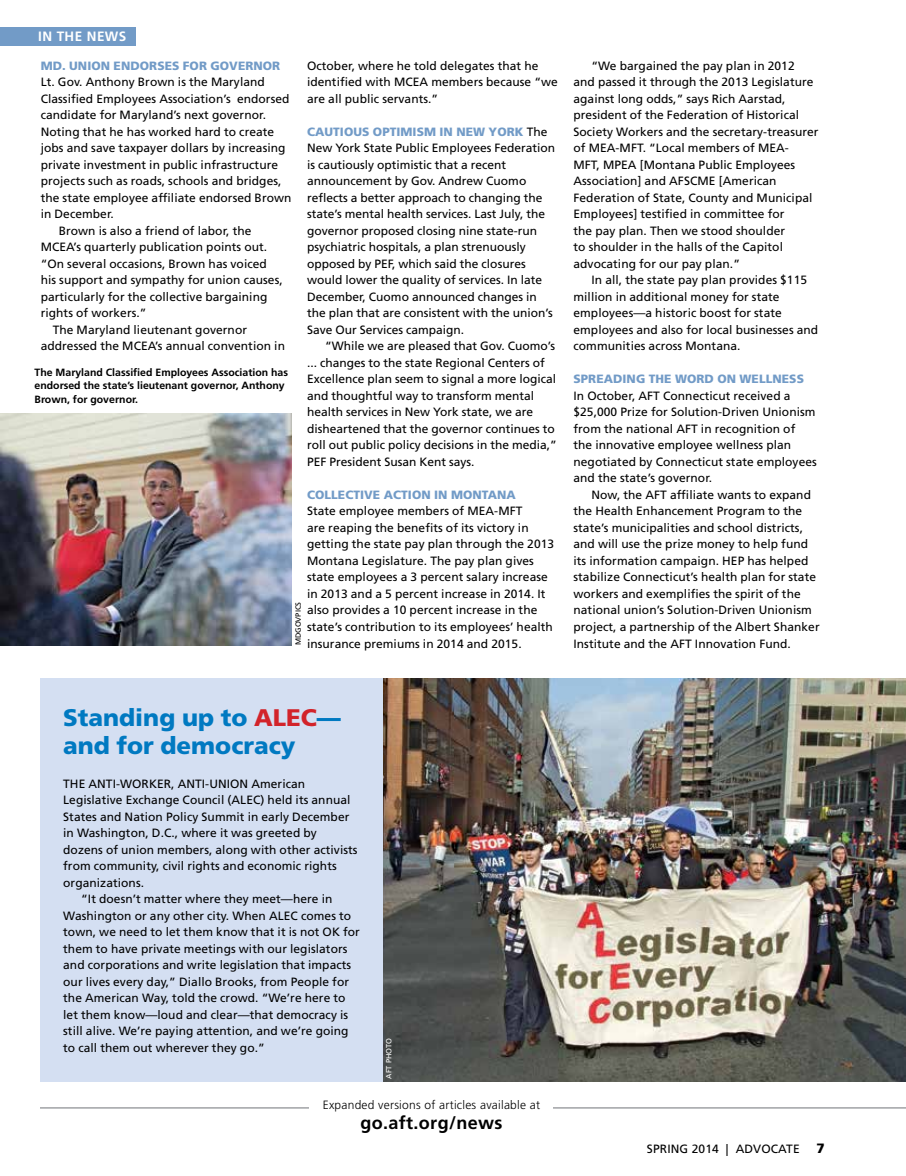
<style>
.page{position:relative;width:906px;height:1176px;background:#fff}
.page>*{position:absolute;margin:0;border:0;box-sizing:border-box;transform-origin:0 0}
.t1{font:900 24px/28.5px "Frutiger LT Std";color:#0079c1}
.t2{font:700 18px "Frutiger LT Std";letter-spacing:.02em;color:#000}
.t3{font:700 13.5px "Frutiger LT Std";color:#fff}
.t4{font:900 13.5px "Frutiger LT Std";color:#000}
.t5{font:12px/16.5px "Frutiger LT Std";letter-spacing:.005em;color:#000}
.t6{font:900 12px "Frutiger LT Std";letter-spacing:.005em;color:#729bc7}
.t7{font:300 12px "Frutiger LT Std";letter-spacing:.02em;color:#000}
.t8{font:700 10.5px/13.5px "Frutiger LT Std";color:#000}
.t9{font:7.5px "Frutiger LT Std";color:#000}
.t10{font:7.5px "Frutiger LT Std";color:#fff}
.s1{font-weight:900;color:#729bc7}
.s2{color:#d2232a}
</style>
<div class="page">
<hr style="left:40px;top:1107px;width:865px;height:1px;background:#9fa1a4">
<div style="left:310px;top:1099px;width:243px;height:30px;background:#fff"></div>
<div style="left:0;top:27px;width:135px;height:18px;background:#729bc7"></div>
<img style="left:0;top:414px;width:292px;height:231px">
<img style="left:382px;top:678px;width:523px;height:403px">
<div style="left:40px;top:678px;width:342px;height:403px;background:#d4dff2"></div>
<p class="t3" style="left:38px;top:29px;width:28px">IN THE</p>
<p class="t3" style="left:87px;top:29px;width:11px">NEWS</p>
<p class="t6" style="left:41px;top:58px;width:83px">MD. UNION END</p>
<p class="t6" style="left:140px;top:58px;width:18px">ORSES</p>
<p class="t6" style="left:183px;top:58px;width:64px">FOR GOVERN</p>
<p class="t6" style="left:263px;top:58px;width:16px">OR</p>
<p class="t5" style="left:41px;top:74px;width:226px">Lt. Gov. Anthony B rown is the Maryland</p>
<p class="t5" style="left:41px;top:90px;width:250px">Classified E mployees Association’s endorsed</p>
<p class="t5" style="left:41px;top:107px;width:227px">candidate for Maryland’s next governor.</p>
<p class="t5" style="left:41px;top:123px;width:235px">Noting that he has worked hard to create</p>
<p class="t5" style="left:41px;top:140px;width:246px">jobs and save taxpayer dollars by increasing</p>
<p class="t5" style="left:41px;top:156px;width:239px">private investment in public infrastructure</p>
<p class="t5" style="left:41px;top:173px;width:242px">projects such as roads, schools and bridges,</p>
<p class="t5" style="left:41px;top:189px;width:252px">the state employee affiliate endorsed B rown</p>
<p class="t5" style="left:41px;top:206px;width:75px">in December.</p>
<p class="t5" style="left:59px;top:222px;width:194px">B rown is also a friend of labor, the</p>
<p class="t5" style="left:41px;top:239px;width:10px">MCEA</p>
<p class="t5" style="left:74px;top:239px;width:195px">’s quarterly publication points out.</p>
<p class="t5" style="left:41px;top:255px;width:227px">“On several occasions, B rown has voiced</p>
<p class="t5" style="left:41px;top:272px;width:243px">his support and sympathy for union causes,</p>
<p class="t5" style="left:41px;top:288px;width:228px">particularly for the collective bargaining</p>
<p class="t5" style="left:41px;top:305px;width:107px">rights of workers.”</p>
<p class="t5" style="left:53px;top:321px;width:196px">The Maryland lieutenant governor</p>
<p class="t5" style="left:41px;top:338px;width:91px">addressed the MCEA</p>
<p class="t5" style="left:155px;top:338px;width:131px">’s annual convention in</p>
<p class="t5" style="left:307px;top:57px;width:233px">October, where he told delegates that he identified with MCEA</p>
<p class="t5" style="left:307px;top:74px;width:252px;text-indent:124px">members because “we are all public servants.”</p>
<p class="t6" style="left:307px;top:124px;width:98px">CAUTIOUS OPTIMISM</p>
<p class="t5" style="left:307px;top:123px;width:249px;text-indent:132px"><span class="s1">IN NEW YORK</span> The New York State Public E mployees Federation is cautiously optimistic that a recent announcement by Gov. Andrew Cuomo reflects a better approach to changing the state’s mental health services. Last July, the governor proposed closing nine state-run psychiatric hospitals, a plan strenuously opposed by PEF, which said the closures would lower the quality of services. In late December, Cuomo announced changes in the plan that are consistent with the union’s Save Our Services campaign.</p>
<p class="t5" style="left:307px;top:338px;width:251px;text-indent:18px">“While we are pleased that Gov. Cuomo’s ... changes to the state Regional Centers of Excellence plan seem to signal a more logical and thoughtful way to transform mental health services in New York state, we are disheartened that the governor continues to roll out public policy decisions in the media,” PEF President Susan Kent says.</p>
<p class="t6" style="left:307px;top:487px;width:191px">COLLECTIVE ACTION IN MONTANA</p>
<p class="t5" style="left:307px;top:503px;width:170px">State employee members of MEA</p>
<p class="t8" style="left:35px;top:365px;width:255px">The Maryland Classified Employees Association has endorsed the state’s lieutenant governor, Anthony<br>Brown, for governor.</p>
<p class="t5" style="left:307px;top:503px;width:248px;text-indent:187px">-MFT<br>are reaping the benefits of its victory in getting the state pay plan through the 2013<br>Montana Legislature. The pay plan gives state employees a 3 percent salary increase in 2013 and a 5 percent increase in 2014. It also provides a 10 percent increase in the state’s contribution to its employees’ health insurance premiums in 2014 and 2015.</p>
<p class="t9" style="left:294px;top:645px;width:44px;rotate:-90deg">mdgovpics</p>
<p class="t5" style="left:573px;top:57px;width:246px;text-indent:18px">“We bargained the pay plan in 2012 and passed it through the 2013 Legislature against long odds,” says Rich Aarstad, president of the Federation of H istorical Society Workers and the secretary-treasurer of MEA</p>
<p class="t5" style="left:615px;top:140px;width:152px">-MFT. “Local members of MEA</p>
<p class="t5" style="left:573px;top:140px;width:223px;text-indent:211px">-<br>MFT, M PEA [Montana Public Employees<br>Association] and AFSCME</p>
<p class="t5" style="left:573px;top:173px;width:240px;text-indent:145px">[American<br>Federation of State, County and M unicipal<br>E mployees] testified in committee for<br>the pay plan. Then we stood shoulder<br>to shoulder in the halls of the Capitol advocating for our pay plan.”</p>
<p class="t5" style="left:573px;top:272px;width:246px;text-indent:18px">In all, the state pay plan provides $115 million in additional money for state employees—a historic boost for state employees and also for local businesses and communities across Montana.</p>
<p class="t6" style="left:573px;top:372px;width:17px">SPREADING</p>
<p class="t6" style="left:648px;top:372px;width:133px">THE WORD ON WELLNESS</p>
<p class="t5" style="left:573px;top:387px;width:245px">In October, AFT Connecticut received a $25,000 Prize for Solution-Driven U nionism from the national AFT in recognition of the innovative employee wellness plan negotiated by Connecticut state employees and the state’s governor.</p>
<p class="t5" style="left:573px;top:486px;width:247px;text-indent:18px">Now, the AFT affiliate wants to expand the Health E nhancement Program to the state’s municipalities and school districts, and will use the prize money to help fund its information campaign. HEP has helped stabilize Connecticut’s health plan for state workers and exemplifies the spirit of the national union’s Solution-Driven U nionism project, a partnership of the Albert Shanker Institute and the AFT Innovation Fund.</p>
<h1 class="t1" style="left:63px;top:703px;width:279px">STANDING UP TO <span class="s2">ALEC</span>—<br>AND FOR DEMOCRACY</h1>
<p class="t5" style="left:63px;top:775px;width:68px">The anti-wor</p>
<p class="t5" style="left:149px;top:775px;width:78px">ker, anti-union</p>
<p class="t5" style="left:251px;top:775px;width:55px">American</p>
<p class="t5" style="left:63px;top:791px;width:289px">Legislative Exchange Council (ALEC) held its annual</p>
<p class="t5" style="left:63px;top:808px;width:287px">States and Nation Policy Summit in early December</p>
<p class="t5" style="left:63px;top:824px;width:255px">in Washington, D.C., where it was greeted by</p>
<p class="t5" style="left:63px;top:841px;width:296px">dozens of union members, along with other activists</p>
<p class="t5" style="left:63px;top:857px;width:275px">from community, civil rights and economic rights</p>
<p class="t5" style="left:63px;top:874px;width:82px">organizations.</p>
<p class="t5" style="left:81px;top:890px;width:252px">“It doesn’t matter where they meet—here in</p>
<p class="t5" style="left:63px;top:907px;width:289px">Washington or any other city. When ALEC comes to</p>
<p class="t5" style="left:63px;top:923px;width:298px">town, we need to let them know that it is not OK for</p>
<p class="t5" style="left:63px;top:940px;width:286px">them to have private meetings with our legislators</p>
<p class="t5" style="left:63px;top:956px;width:289px">and corporations and write legislation that impacts</p>
<p class="t5" style="left:63px;top:973px;width:287px">our lives every day,” Diallo B rooks, from People for</p>
<p class="t5" style="left:63px;top:989px;width:284px">the American Way, told the crowd. “We’re here to</p>
<p class="t5" style="left:63px;top:1006px;width:286px">let them know—loud and clear—that democracy is</p>
<p class="t5" style="left:63px;top:1022px;width:287px">still alive. We’re paying attention, and we’re going</p>
<p class="t5" style="left:63px;top:1039px;width:203px">to call them out wherever they go.”</p>
<p class="t10" style="left:384px;top:1078px;width:42px;rotate:-90deg">AFT PH OTO</p>
<p class="t7" style="left:322px;top:1097px;width:219px">Expanded versions of articles available at</p>
<h2 class="t2" style="left:360px;top:1111px;width:144px">go.aft.org/news</h2>
<p class="t5" style="left:646px;top:1140px;width:152px">SPRING 2014 | ADVOCATE</p>
<p class="t4" style="left:815px;top:1139px;width:10px">7</p>
</div>
